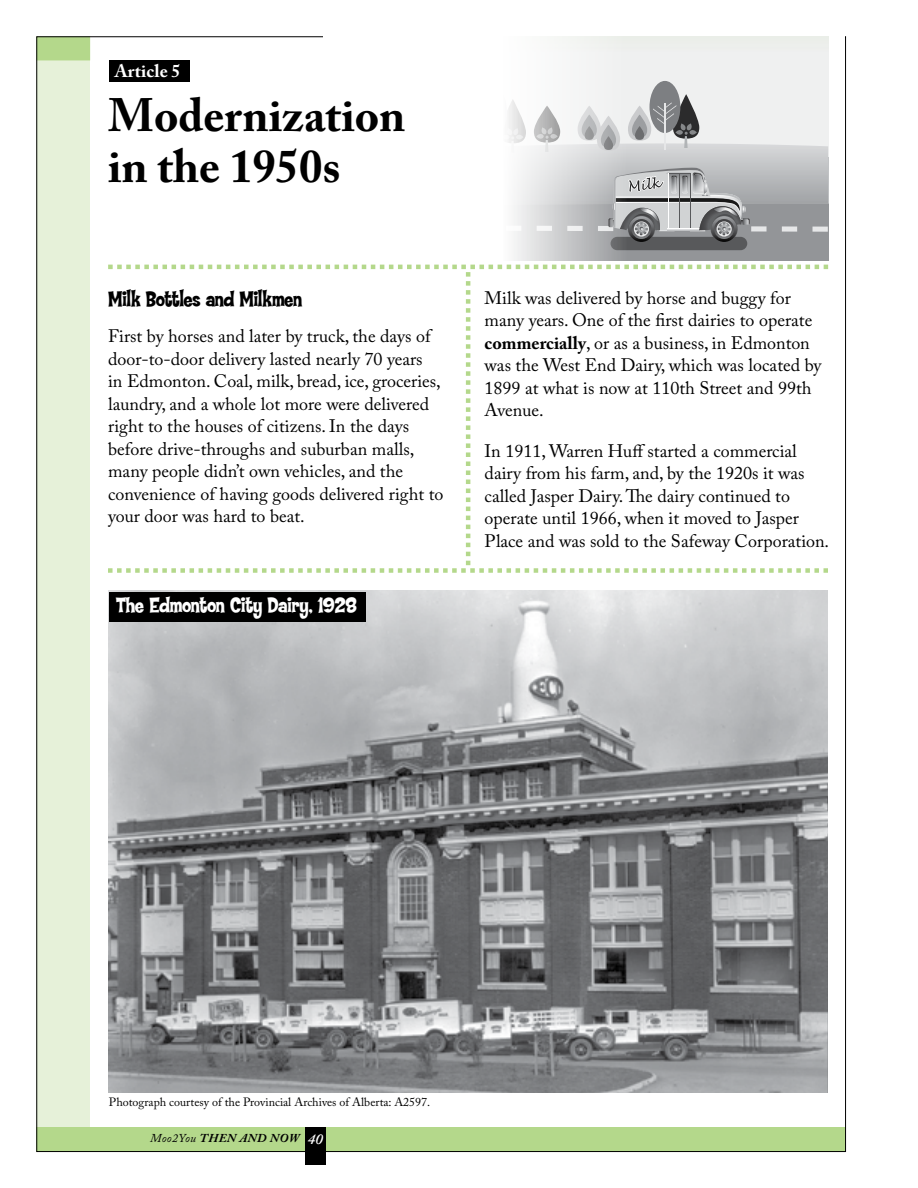
<style>
.page{position:relative;width:918px;height:1188px;background:#fff}
.page>*{position:absolute;margin:0;border:0;box-sizing:border-box;transform-origin:0 0}
.t1{font:700 46.5px/51px "Adobe Caslon Pro";color:#000}
.t2{font:22.5px "Coop Flaired";letter-spacing:-.01em;color:#fff}
.t3{font:22.5px "Coop Flaired";letter-spacing:-.01em;color:#000}
.t4{font:18px/22.5px "Adobe Caslon Pro";color:#000}
.t5{font:700 18px "Adobe Caslon Pro";letter-spacing:.005em;color:#fff}
.t6{font:12px "Adobe Caslon Pro";color:#000}
.t7{font:italic 700 12px "Adobe Caslon Pro";letter-spacing:.04em;color:#000}
.s1{font-weight:700}
.s2{font-weight:400}
.s3{font-weight:600;font-size:15px;color:#fff}
</style>
<div class="page">
<div style="left:36px;top:58px;width:54px;height:1071px;background:linear-gradient(to right,#e6f1d9,#e6f1d9)"></div>
<div style="left:36px;top:1128px;width:810px;height:24px;background:#b4d88b"></div>
<div style="left:36px;top:36px;width:54px;height:24px;background:#b4d88b"></div>
<div style="left:305px;top:1128px;width:21px;height:37px;background:#000"></div>
<div style="left:109px;top:60px;width:80px;height:22px;background:#000"></div>
<svg style="left:514px;top:36px;width:314px;height:219px;fill:#eff0f0"></svg>
<div style="left:611px;top:237px;width:136px;height:13px;background:#58595b;border-radius:7px"></div>
<div style="left:650px;top:81px;width:30px;height:52px;background:#7d7f82;border-radius:50%"></div>
<svg style="left:508px;top:86px;width:320px;height:157px"></svg>
<svg style="left:578px;top:106px;width:23px;height:35px"></svg>
<svg style="left:582px;top:115px;width:15px;height:22px"></svg>
<svg style="left:585px;top:126px;width:9px;height:14px"></svg>
<svg style="left:597px;top:116px;width:23px;height:35px"></svg>
<svg style="left:601px;top:125px;width:15px;height:23px"></svg>
<svg style="left:604px;top:136px;width:9px;height:14px"></svg>
<svg style="left:628px;top:106px;width:23px;height:35px"></svg>
<svg style="left:632px;top:115px;width:15px;height:22px"></svg>
<svg style="left:635px;top:126px;width:9px;height:14px"></svg>
<img style="left:109px;top:590px;width:719px;height:503px">
<svg style="left:108px;top:255px;width:720px;height:318px"></svg>
<div style="left:109px;top:592px;width:256px;height:29px;background:#000"></div>
<p class="t5" style="left:115px;top:60px;width:67px">Article 5</p>
<h1 class="t1" style="left:108px;top:90px;width:299px">Modernization in the 1950s</h1>
<p class="t3" style="left:108px;top:287px;width:196px">Milk Bottles and Milkmen</p>
<p class="t4" style="left:108px;top:325px;width:337px">First by horses and later by truck, the days of door-to-door delivery lasted nearly 70 years<br>in Edmonton. Coal, milk, bread, ice, groceries, laundry, and a whole lot more were delivered right to the houses of citizens. In the days before drive-throughs and suburban malls, many people didn’t own vehicles, and the convenience of having goods delivered right to your door was hard to beat.</p>
<p class="t2" style="left:116px;top:594px;width:242px">The Edmonton City Dairy, 1928</p>
<p class="t4" style="left:485px;top:287px;width:338px">Milk was delivered by horse and buggy for many years. One of the first dairies to operate <span class="s1">commercially</span>, or as a business, in Edmonton was the West End Dairy, which was located by 1899 at what is now at 110th Street and 99th Avenue.</p>
<p class="t4" style="left:485px;top:440px;width:346px">In 1911, Warren Huff started a commercial dairy from his farm, and, by the 1920s it was called Jasper Dairy. The dairy continued to operate until 1966, when it moved to Jasper Place and was sold to the Safeway Corporation.</p>
<p class="t6" style="left:109px;top:1095px;width:323px">Photograph courtesy of the Provincial Archives of Alberta: A2597.</p>
<p class="t7" style="left:150px;top:1131px;width:174px"><span class="s2">Moo2You</span> THEN AND NOW <span class="s3">40</span></p>
</div>
